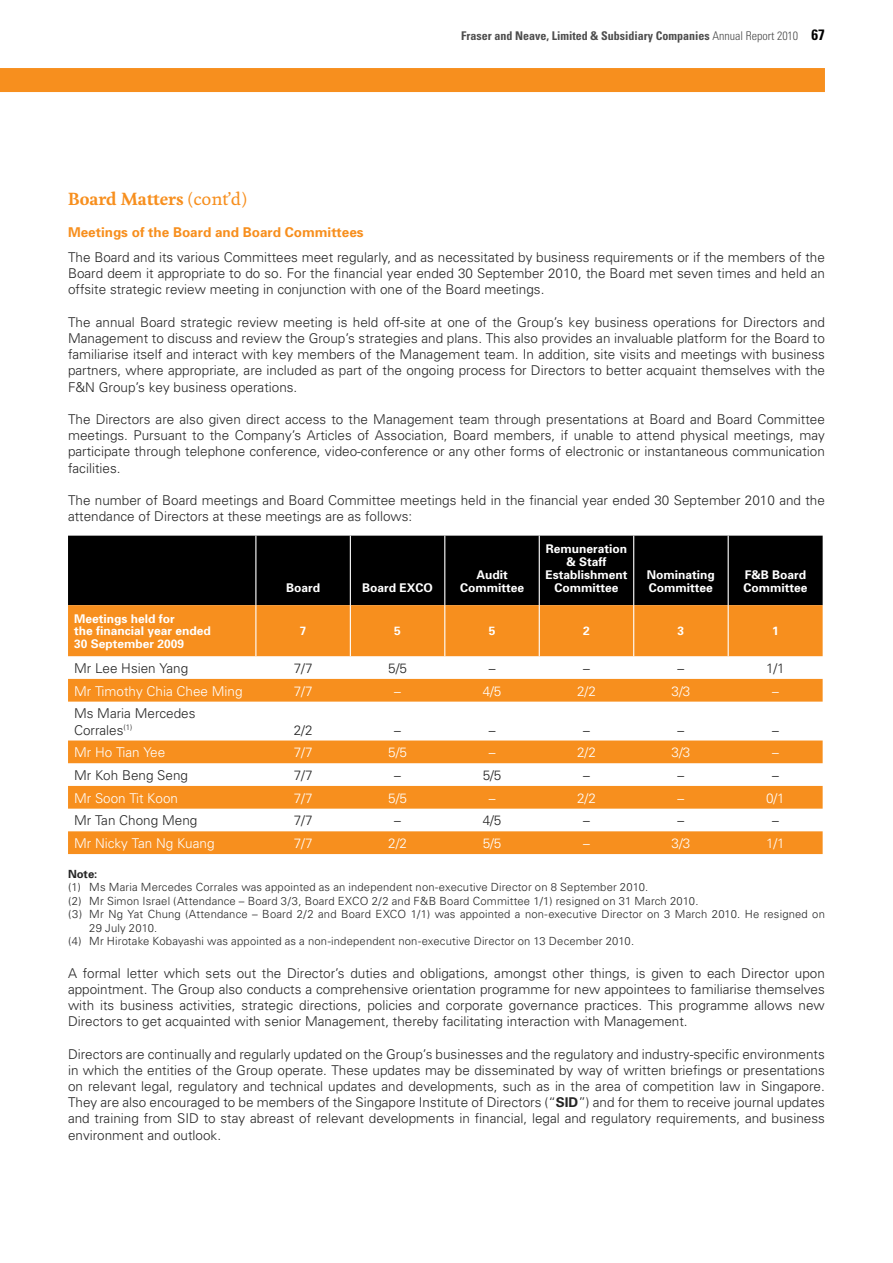
<style>
.page{position:relative;width:893px;height:1263px;background:#fff}
.page>*{position:absolute;margin:0;border:0;box-sizing:border-box;transform-origin:0 0}
.t1{font:700 16.5px "Feijoa";color:#f78f1e}
.t2{font:300 13.5px/16.2px "Univers";color:#262626;text-align:justify}
.t3{font:300 13.5px "Univers";color:#fff}
.t4{font:700 13.5px "Univers";color:#f78f1e}
.t5{font:700 12px/12.8px "Univers";color:#fff}
.t6{font:700 condensed 12px "Univers";color:#4d4d4d}
.t7{font:300 11.25px "Univers";letter-spacing:.015em;color:#262626}
.t8{font:700 11.25px "Univers";color:#262626}
.s1{font-weight:300}
.s2{font-size:15px;color:#000}
.s3{font-weight:500}
.s4{font-weight:700}
</style>
<div class="page">
<div style="left:68px;top:536px;width:755px;height:69px;background:#000"></div>
<svg style="left:68px;top:605px;width:755px;height:249px;fill:#f78f1e"></svg>
<div style="left:68px;top:740px;width:755px;height:23px;background:#f78f1e"></div>
<hr style="left:255px;top:536px;width:1px;height:69px;background:#fff">
<hr style="left:350px;top:536px;width:1px;height:69px;background:#fff">
<hr style="left:444px;top:536px;width:1px;height:69px;background:#fff">
<hr style="left:539px;top:536px;width:1px;height:69px;background:#fff">
<hr style="left:633px;top:536px;width:1px;height:69px;background:#fff">
<hr style="left:728px;top:536px;width:1px;height:69px;background:#fff">
<hr style="left:255px;top:605px;width:1px;height:51px;background:#fff">
<hr style="left:350px;top:605px;width:1px;height:51px;background:#fff">
<hr style="left:444px;top:605px;width:1px;height:51px;background:#fff">
<hr style="left:539px;top:605px;width:1px;height:51px;background:#fff">
<hr style="left:633px;top:605px;width:1px;height:51px;background:#fff">
<hr style="left:728px;top:605px;width:1px;height:51px;background:#fff">
<div style="left:0;top:68px;width:825px;height:24px;background:#f78f1e"></div>
<p class="t6" style="left:461px;top:28px;width:365px">Fraser and Neave, Limited &amp; Subsidiary Companies <span class="s1">Annual Report 2010</span> <span class="s2">67</span></p>
<p class="t1" style="left:68px;top:187px;width:181px">Board Matters <span class="s3">(cont’d)</span></p>
<p class="t4" style="left:68px;top:224px;width:297px">Meetings of the Board and Board Committees</p>
<p class="t2" style="left:68px;top:249px;width:758px">The Board and its various Committees meet regularly, and as necessitated by business requirements or if the members of the Board deem it appropriate to do so. For the financial year ended 30 September 2010, the Board met seven times and held an offsite strategic review meeting in conjunction with one of the Board meetings.</p>
<p class="t2" style="left:68px;top:314px;width:758px">The annual Board strategic review meeting is held off-site at one of the Group’s key business operations for Directors and Management to discuss and review the Group’s strategies and plans. This also provides an invaluable platform for the Board to familiarise itself and interact with key members of the Management team. In addition, site visits and meetings with business partners, where appropriate, are included as part of the ongoing process for Directors to better acquaint themselves with the F&amp;N Group’s key business operations.</p>
<p class="t2" style="left:68px;top:411px;width:758px">The Directors are also given direct access to the Management team through presentations at Board and Board Committee meetings. Pursuant to the Company’s Articles of Association, Board members, if unable to attend physical meetings, may participate through telephone conference, video-conference or any other forms of electronic or instantaneous communication facilities.</p>
<p class="t2" style="left:68px;top:492px;width:758px">The number of Board meetings and Board Committee meetings held in the financial year ended 30 September 2010 and the attendance of Directors at these meetings are as follows:</p>
<p class="t5" style="left:74px;top:612px;width:138px">Meetings held for<br>the financial year ended<br>30 September 2009</p>
<p class="t5" style="left:286px;top:581px;width:36px">Board</p>
<p class="t5" style="left:362px;top:581px;width:72px">Board EXCO</p>
<p class="t5" style="left:460px;top:568px;width:66px;text-align:center">Audit<br>Committee</p>
<p class="t5" style="left:545px;top:543px;width:84px;text-align:center">Remuneration &amp; Staff<br>Establishment<br>Committee</p>
<p class="t5" style="left:647px;top:568px;width:70px">Nominating<br>Committee</p>
<p class="t5" style="left:743px;top:568px;width:66px">F&amp;B Board<br>Committee</p>
<p class="t5" style="left:300px;top:625px;width:8px">7</p>
<p class="t5" style="left:394px;top:625px;width:8px">5</p>
<p class="t5" style="left:489px;top:625px;width:8px">5</p>
<p class="t5" style="left:583px;top:625px;width:8px">2</p>
<p class="t5" style="left:678px;top:625px;width:8px">3</p>
<p class="t5" style="left:772px;top:625px;width:8px">1</p>
<p class="t2" style="left:74px;top:660px;width:116px">Mr Lee Hsien Yang</p>
<p class="t2" style="left:294px;top:660px;width:20px">7/7</p>
<p class="t2" style="left:388px;top:660px;width:20px">5/5</p>
<p class="t2" style="left:489px;top:660px;width:8px">–</p>
<p class="t2" style="left:583px;top:660px;width:8px">–</p>
<p class="t2" style="left:678px;top:660px;width:8px">–</p>
<p class="t2" style="left:766px;top:660px;width:20px">1/1</p>
<p class="t3" style="left:74px;top:683px;width:170px">Mr Timothy Chia Chee Ming</p>
<p class="t3" style="left:294px;top:683px;width:20px">7/7</p>
<p class="t3" style="left:394px;top:683px;width:8px">–</p>
<p class="t3" style="left:483px;top:683px;width:20px">4/5</p>
<p class="t3" style="left:577px;top:683px;width:20px">2/2</p>
<p class="t3" style="left:672px;top:683px;width:20px">3/3</p>
<p class="t3" style="left:772px;top:683px;width:8px">–</p>
<p class="t2" style="left:74px;top:705px;width:123px">Ms Maria Mercedes<br>Corrales<sup>(1)</sup></p>
<p class="t2" style="left:294px;top:722px;width:20px">2/2</p>
<p class="t2" style="left:394px;top:722px;width:8px">–</p>
<p class="t2" style="left:489px;top:722px;width:8px">–</p>
<p class="t2" style="left:583px;top:722px;width:8px">–</p>
<p class="t2" style="left:678px;top:722px;width:8px">–</p>
<p class="t2" style="left:772px;top:722px;width:8px">–</p>
<p class="t3" style="left:74px;top:744px;width:93px">Mr Ho Tian Yee</p>
<p class="t3" style="left:294px;top:744px;width:20px">7/7</p>
<p class="t3" style="left:388px;top:744px;width:20px">5/5</p>
<p class="t3" style="left:489px;top:744px;width:8px">–</p>
<p class="t3" style="left:577px;top:744px;width:20px">2/2</p>
<p class="t3" style="left:672px;top:744px;width:20px">3/3</p>
<p class="t3" style="left:772px;top:744px;width:8px">–</p>
<p class="t2" style="left:74px;top:767px;width:116px">Mr Koh Beng Seng</p>
<p class="t2" style="left:294px;top:767px;width:20px">7/7</p>
<p class="t2" style="left:394px;top:767px;width:8px">–</p>
<p class="t2" style="left:483px;top:767px;width:20px">5/5</p>
<p class="t2" style="left:583px;top:767px;width:8px">–</p>
<p class="t2" style="left:678px;top:767px;width:8px">–</p>
<p class="t2" style="left:772px;top:767px;width:8px">–</p>
<p class="t3" style="left:74px;top:790px;width:106px">Mr Soon Tit Koon</p>
<p class="t3" style="left:294px;top:790px;width:20px">7/7</p>
<p class="t3" style="left:388px;top:790px;width:20px">5/5</p>
<p class="t3" style="left:489px;top:790px;width:8px">–</p>
<p class="t3" style="left:577px;top:790px;width:20px">2/2</p>
<p class="t3" style="left:678px;top:790px;width:8px">–</p>
<p class="t3" style="left:766px;top:790px;width:20px">0/1</p>
<p class="t2" style="left:74px;top:812px;width:125px">Mr Tan Chong Meng</p>
<p class="t2" style="left:294px;top:812px;width:20px">7/7</p>
<p class="t2" style="left:394px;top:812px;width:8px">–</p>
<p class="t2" style="left:483px;top:812px;width:20px">4/5</p>
<p class="t2" style="left:583px;top:812px;width:8px">–</p>
<p class="t2" style="left:678px;top:812px;width:8px">–</p>
<p class="t2" style="left:772px;top:812px;width:8px">–</p>
<p class="t3" style="left:74px;top:835px;width:142px">Mr Nicky Tan Ng Kuang</p>
<p class="t3" style="left:294px;top:835px;width:20px">7/7</p>
<p class="t3" style="left:388px;top:835px;width:20px">2/2</p>
<p class="t3" style="left:483px;top:835px;width:20px">5/5</p>
<p class="t3" style="left:583px;top:835px;width:8px">–</p>
<p class="t3" style="left:672px;top:835px;width:20px">3/3</p>
<p class="t3" style="left:766px;top:835px;width:20px">1/1</p>
<p class="t8" style="left:68px;top:867px;width:31px">Note:</p>
<p class="t7" style="left:68px;top:880px;width:582px">(1) Ms Maria Mercedes Corrales was appointed as an independent non-executive Director on 8 September 2010.</p>
<p class="t7" style="left:68px;top:894px;width:632px">(2) Mr Simon Israel (Attendance – Board 3/3, Board EXCO 2/2 and F&amp;B Board Committee 1/1) resigned on 31 March 2010.</p>
<p class="t7" style="left:68px;top:907px;width:758px">(3) Mr Ng Yat Chung (Attendance – Board 2/2 and Board EXCO 1/1) was appointed a non-executive Director on 3 March 2010. He resigned on</p>
<p class="t7" style="left:89px;top:921px;width:70px">29 July 2010.</p>
<p class="t7" style="left:68px;top:934px;width:568px">(4) Mr Hirotake Kobayashi was appointed as a non-independent non-executive Director on 13 December 2010.</p>
<p class="t2" style="left:68px;top:965px;width:758px">A formal letter which sets out the Director’s duties and obligations, amongst other things, is given to each Director upon appointment. The Group also conducts a comprehensive orientation programme for new appointees to familiarise themselves with its business activities, strategic directions, policies and corporate governance practices. This programme allows new Directors to get acquainted with senior Management, thereby facilitating interaction with Management.</p>
<p class="t2" style="left:68px;top:1046px;width:758px">Directors are continually and regularly updated on the Group’s businesses and the regulatory and industry-specific environments in which the entities of the Group operate. These updates may be disseminated by way of written briefings or presentations on relevant legal, regulatory and technical updates and developments, such as in the area of competition law in Singapore.<br>They are also encouraged to be members of the Singapore Institute of Directors (“<span class="s4">SID</span>”) and for them to receive journal updates and training from SID to stay abreast of relevant developments in financial, legal and regulatory requirements, and business environment and outlook.</p>
</div>
